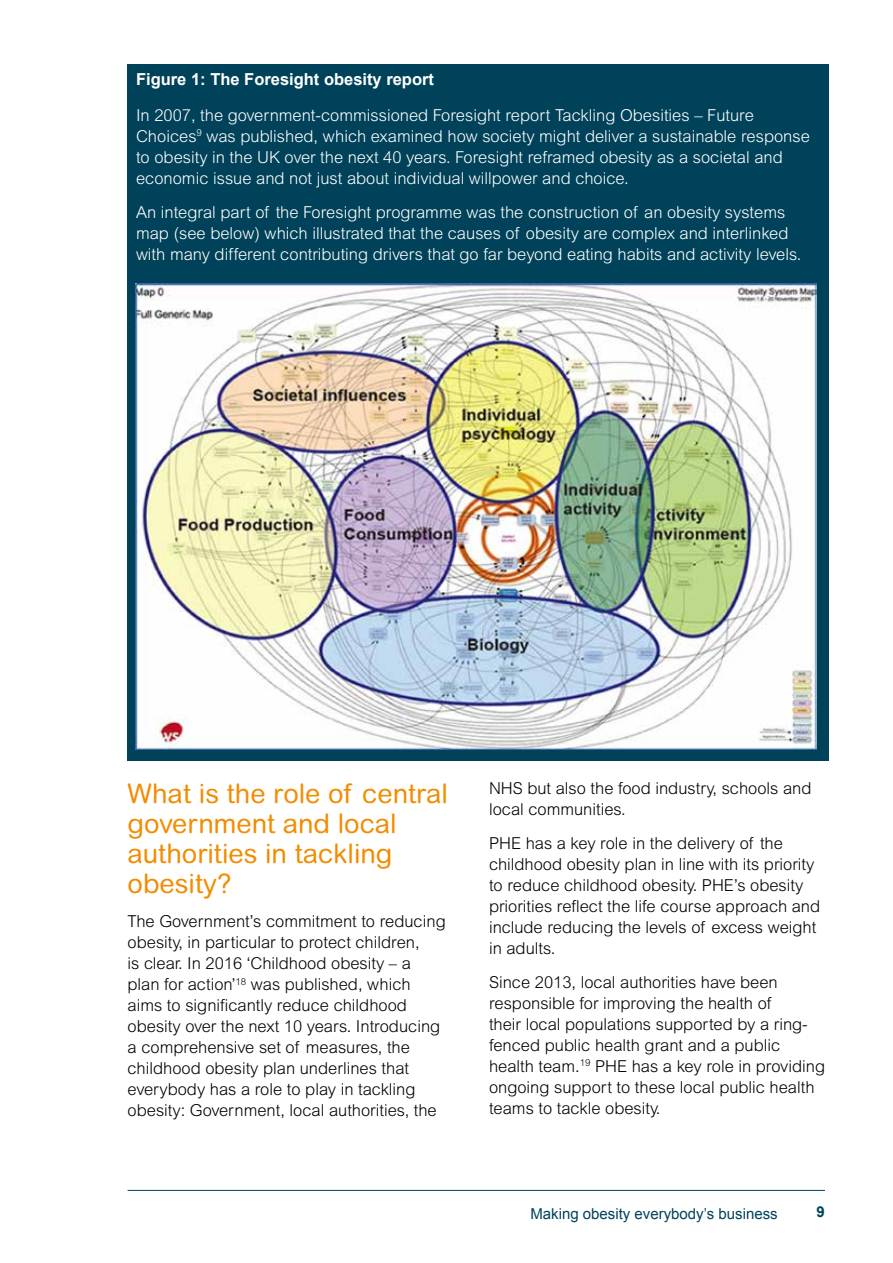
<style>
.page{position:relative;width:893px;height:1263px;background:#fff}
.page>*{position:absolute;margin:0;border:0;box-sizing:border-box;transform-origin:0 0}
.t1{font:27px/30px "Arial Rounded MT";color:#f28c00}
.t2{font:300 16.5px/21px "Arial MT Std";color:#000}
.t3{font:300 16.5px/21px "Arial MT Std";color:#fff}
.t4{font:700 16.5px "Arial";color:#fff}
.t5{font:15px "Arial";color:#004259}
.t6{font:700 15px "Arial";color:#004259}
</style>
<div class="page">
<hr style="left:128px;top:1190px;width:697px;height:1px;background:#004259">
<div style="left:128px;top:64px;width:701px;height:696px;background:#004259"></div>
<img style="left:136px;top:283px;width:680px;height:466px">
<p class="t4" style="left:136px;top:69px;width:299px">Figure 1: The Foresight obesity report</p>
<p class="t3" style="left:136px;top:104px;width:675px">In 2007, the government-commissioned Foresight report Tackling Obesities – Future Choices<sup>9</sup> was published, which examined how society might deliver a sustainable response to obesity in the UK over the next 40 years. Foresight reframed obesity as a societal and economic issue and not just about individual willpower and choice.</p>
<p class="t3" style="left:136px;top:201px;width:667px">An integral part of the Foresight programme was the construction of an obesity systems map (see below) which illustrated that the causes of obesity are complex and interlinked with many different contributing drivers that go far beyond eating habits and activity levels.</p>
<h1 class="t1" style="left:128px;top:779px;width:322px">What is the role of central government and local authorities in tackling obesity?</h1>
<p class="t2" style="left:128px;top:911px;width:320px">The Government’s commitment to reducing obesity, in particular to protect children,<br>is clear. In 2016 ‘Childhood obesity – a plan for action’<sup>18</sup> was published, which aims to significantly reduce childhood obesity over the next 10 years. Introducing a comprehensive set of measures, the childhood obesity plan underlines that everybody has a role to play in tackling obesity: Government, local authorities, the</p>
<p class="t2" style="left:489px;top:778px;width:324px">NHS but also the food industry, schools and local communities.</p>
<p class="t2" style="left:489px;top:833px;width:333px">PHE has a key role in the delivery of the childhood obesity plan in line with its priority to reduce childhood obesity. PHE’s obesity priorities reflect the life course approach and include reducing the levels of excess weight in adults.</p>
<p class="t2" style="left:489px;top:972px;width:338px">Since 2013, local authorities have been responsible for improving the health of<br>their local populations supported by a ring&shy;fenced public health grant and a public health team.<sup>19</sup> PHE has a key role in providing ongoing support to these local public health teams to tackle obesity.</p>
<p class="t5" style="left:530px;top:1203px;width:249px">Making obesity everybody’s business</p>
<p class="t6" style="left:817px;top:1202px;width:10px">9</p>
</div>
